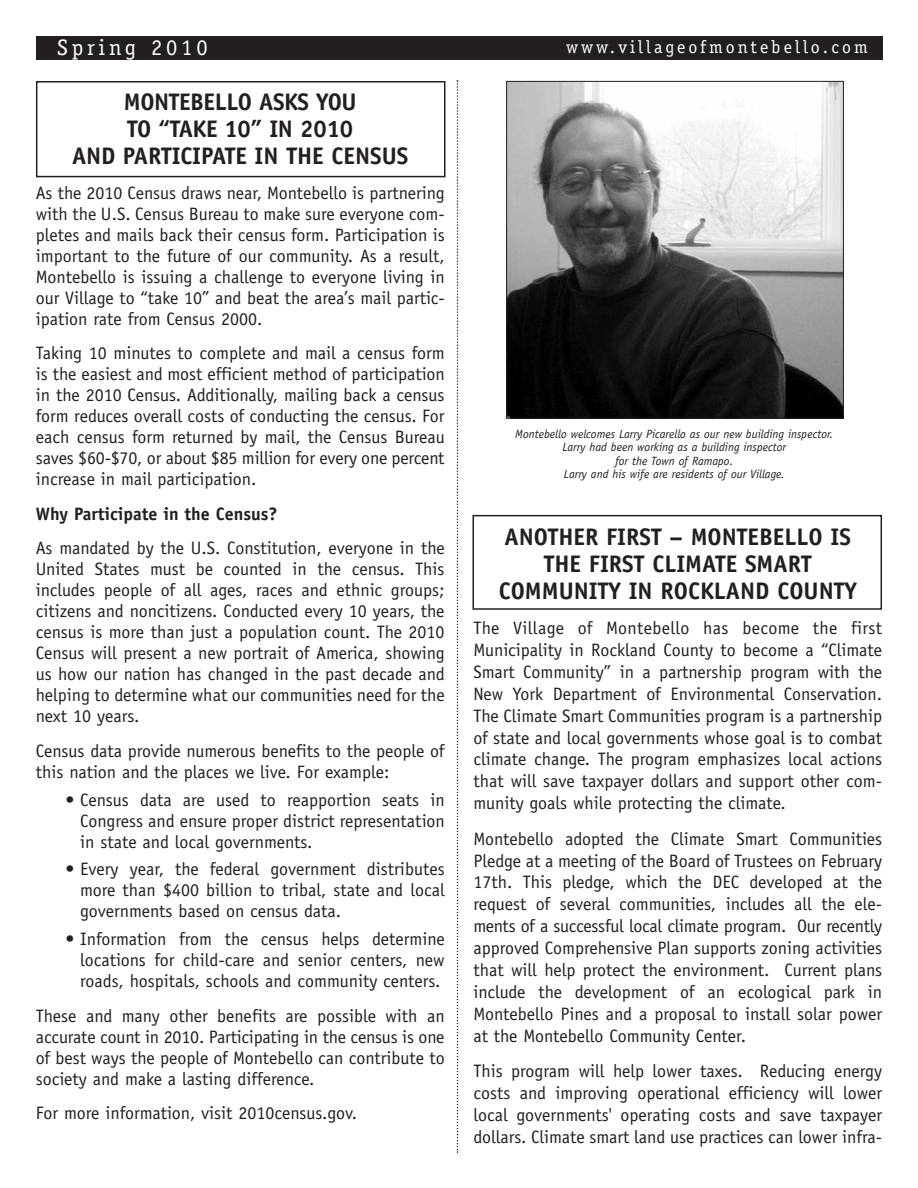
<style>
.page{position:relative;width:918px;height:1188px;background:#fff}
.page>*{position:absolute;margin:0;border:0;box-sizing:border-box;transform-origin:0 0}
.t1{font:700 24px/27px "Officina Sans";color:#231f20;text-align:center}
.t2{font:22.5px "Officina Serif";letter-spacing:.17em;color:#fff}
.t3{font:18px/21px "Officina Sans";color:#231f20;text-align:justify}
.t4{font:18px "Officina Serif";letter-spacing:.17em;color:#fff}
.t5{font:700 18px "Officina Sans";color:#231f20}
.t6{font:italic 12px/13.5px "Officina Sans";color:#231f20;text-align:center}
</style>
<div class="page">
<div style="left:36px;top:36px;width:846px;height:24px;background:#231f20"></div>
<svg style="left:457px;top:80px;width:1px;height:1073px"></svg>
<div style="left:472px;top:515px;width:410px;height:95px;border:2px solid #231f20"></div>
<div style="left:36px;top:81px;width:410px;height:96px;border:2px solid #231f20"></div>
<img style="left:508px;top:83px;width:334px;height:334px">
<div style="left:506px;top:81px;width:338px;height:338px;border:1px solid #231f20"></div>
<p class="t2" style="left:57px;top:34px;width:152px">Spring 2010</p>
<p class="t4" style="left:566px;top:37px;width:303px">www.villageofmontebello.com</p>
<h1 class="t1" style="left:72px;top:91px;width:338px">MONTEBELLO ASKS YOU<br>TO “TAKE 10” IN 2010<br>AND PARTICIPATE IN THE CENSUS</h1>
<p class="t3" style="left:36px;top:184px;width:410px">As the 2010 Census draws near, Montebello is partnering with the U.S. Census Bureau to make sure everyone com&shy;pletes and mails back their census form. Participation is important to the future of our community. As a result, Montebello is issuing a challenge to everyone living in our Village to “take 10” and beat the area’s mail partic&shy;ipation rate from Census 2000.</p>
<p class="t3" style="left:36px;top:344px;width:410px">Taking 10 minutes to complete and mail a census form is the easiest and most efficient method of participation in the 2010 Census. Additionally, mailing back a census form reduces overall costs of conducting the census. For each census form returned by mail, the Census Bureau saves $60-$70, or about $85 million for every one percent increase in mail participation.</p>
<p class="t5" style="left:36px;top:507px;width:243px">Why Participate in the Census?</p>
<p class="t3" style="left:36px;top:539px;width:410px">As mandated by the U.S. Constitution, everyone in the United States must be counted in the census. This includes people of all ages, races and ethnic groups; citizens and noncitizens. Conducted every 10 years, the census is more than just a population count. The 2010<br>Census will present a new portrait of America, showing us how our nation has changed in the past decade and helping to determine what our communities need for the next 10 years.</p>
<p class="t3" style="left:36px;top:742px;width:410px">Census data provide numerous benefits to the people of this nation and the places we live. For example:</p>
<p class="t3" style="left:80px;top:790px;width:366px;text-indent:-15px">• Census data are used to reapportion seats in Congress and ensure proper district representation in state and local governments.</p>
<p class="t3" style="left:80px;top:860px;width:366px;text-indent:-15px">• Every year, the federal government distributes more than $400 billion to tribal, state and local governments based on census data.</p>
<p class="t3" style="left:80px;top:930px;width:366px;text-indent:-15px">• Information from the census helps determine locations for child-care and senior centers, new roads, hospitals, schools and community centers.</p>
<p class="t3" style="left:36px;top:1006px;width:410px">These and many other benefits are possible with an accurate count in 2010. Participating in the census is one of best ways the people of Montebello can contribute to society and make a lasting difference.</p>
<p class="t3" style="left:36px;top:1104px;width:323px">For more information, visit 2010census.gov.</p>
<p class="t6" style="left:515px;top:428px;width:320px">Montebello welcomes Larry Picarello as our new building inspector.<br>Larry had been working as a building inspector<br>for the Town of Ramapo.<br>Larry and his wife are residents of our Village.</p>
<h1 class="t1" style="left:499px;top:525px;width:360px">ANOTHER FIRST – MONTEBELLO IS<br>THE FIRST CLIMATE SMART<br>COMMUNITY IN ROCKLAND COUNTY</h1>
<p class="t3" style="left:473px;top:618px;width:410px;line-height:21.9px">The Village of Montebello has become the first Municipality in Rockland County to become a “Climate Smart Community” in a partnership program with the New York Department of Environmental Conservation.<br>The Climate Smart Communities program is a partnership of state and local governments whose goal is to combat climate change. The program emphasizes local actions that will save taxpayer dollars and support other com&shy;munity goals while protecting the climate.</p>
<p class="t3" style="left:473px;top:829px;width:410px;line-height:21.9px">Montebello adopted the Climate Smart Communities Pledge at a meeting of the Board of Trustees on February 17th. This pledge, which the DEC developed at the request of several communities, includes all the ele&shy;ments of a successful local climate program. Our recently approved Comprehensive Plan supports zoning activities that will help protect the environment. Current plans include the development of an ecological park in Montebello Pines and a proposal to install solar power at the Montebello Community Center.</p>
<p class="t3" style="left:473px;top:1062px;width:410px;line-height:21.9px">This program will help lower taxes. Reducing energy costs and improving operational efficiency will lower local governments' operating costs and save taxpayer dollars. Climate smart land use practices can lower infra-</p>
</div>
